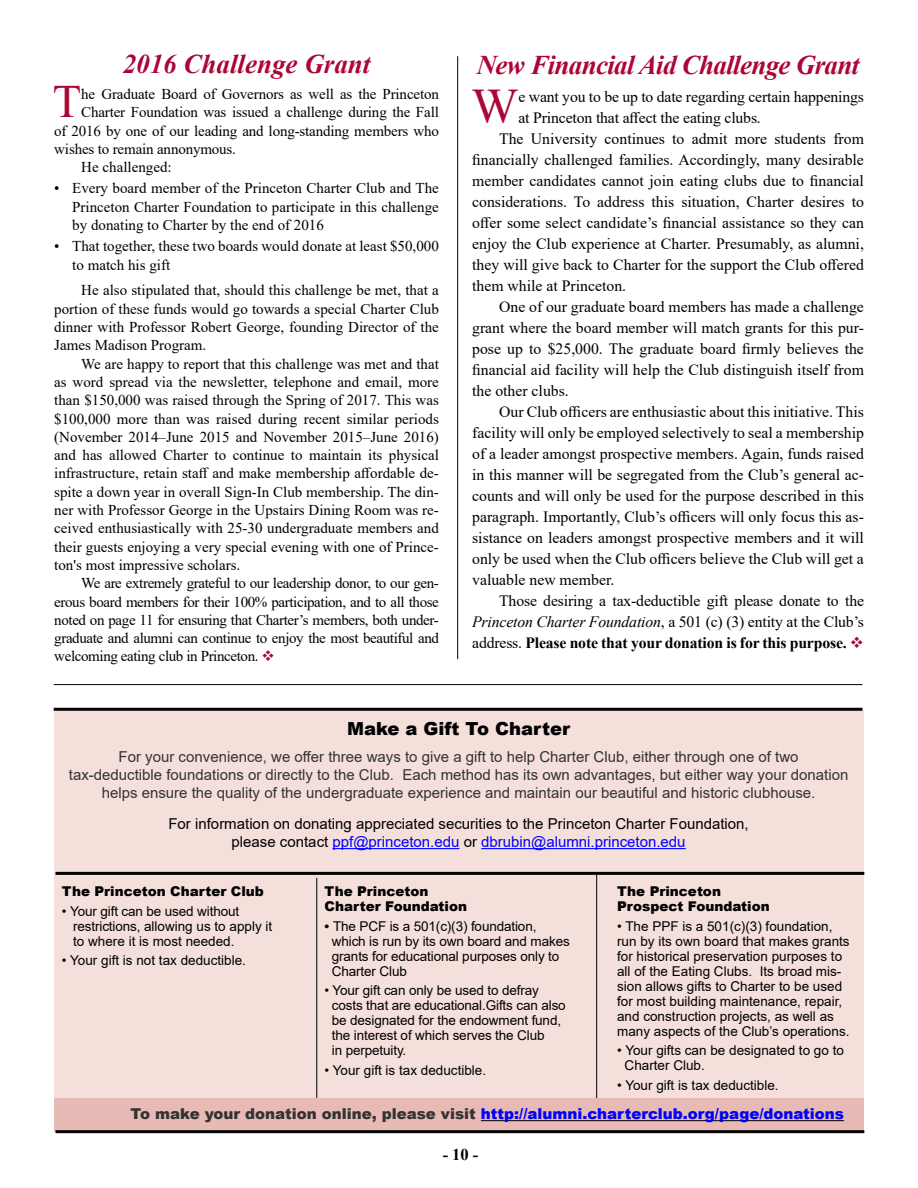
<style>
.page{position:relative;width:918px;height:1188px;background:#fff}
.page>*{position:absolute;margin:0;border:0;box-sizing:border-box;transform-origin:0 0}
.t1{font:49.8px "Times New Roman";color:#ab0635}
.t2{font:46.35px "Times New Roman";color:#ab0635}
.t3{font:italic 700 27px "Times New Roman";letter-spacing:-.025em;color:#ab0635}
.t4{font:italic 700 27px "Times New Roman";color:#ab0635}
.t5{font:900 18px "Arial";color:#000}
.t6{font:700 16.5px "Times New Roman";color:#000}
.t7{font:15.75px "Times New Roman";color:#000}
.t8{font:700 15.75px "Times New Roman";letter-spacing:-.01em;color:#000}
.t9{font:15px/18.3px "Times New Roman";color:#000;text-align:justify}
.t10{font:15px/18px "Arial";color:#333;text-align:center}
.t11{font:15px/18px "Arial";color:#000;text-align:center}
.t12{font:900 15px "Arial";color:#00f}
.t13{font:13.5px/15px "Arial";color:#000}
.t14{font:900 13.5px/15px "Arial";color:#000}
.s1{color:#ab0635}
.s2{font-style:italic}
.s3{font-weight:400}
.s4{color:#00f}
.s5{font-weight:700}
.s6{color:#333}
</style>
<div class="page">
<div style="left:54px;top:1098px;width:810px;height:34px;background:#e7bab5"></div>
<div style="left:54px;top:711px;width:810px;height:387px;background:#f4dfdb"></div>
<hr style="left:333px;top:848px;width:127px;height:1px;background:#00f">
<hr style="left:481px;top:848px;width:205px;height:1px;background:#00f">
<hr style="left:54px;top:708px;width:808px;height:3px;background:#000">
<hr style="left:56px;top:1130px;width:808px;height:3px;background:#000">
<hr style="left:457px;top:56px;width:1px;height:603px;background:#000">
<hr style="left:56px;top:872px;width:808px;height:3px;background:#000">
<hr style="left:481px;top:1120px;width:363px;height:1px;background:#000">
<hr style="left:54px;top:684px;width:808px;height:1px;background:#000">
<hr style="left:316px;top:878px;width:1px;height:220px;background:#000">
<hr style="left:596px;top:873px;width:1px;height:225px;background:#000">
<h3 class="t4" style="left:123px;top:45px;width:249px">2016 Challenge Grant</h3>
<h2 class="t2" style="left:53px;top:69px;width:30px">T</h2>
<p class="t9" style="left:81px;top:84px;width:359px">he Graduate Board of Governors as well as the Princeton</p>
<p class="t9" style="left:81px;top:103px;width:359px">Charter Foundation was issued a challenge during the Fall</p>
<p class="t9" style="left:54px;top:121px;width:386px">of 2016 by one of our leading and long-standing members who</p>
<p class="t9" style="left:54px;top:139px;width:183px">wishes to remain annonymous.</p>
<p class="t9" style="left:81px;top:158px;width:92px">He challenged:</p>
<p class="t9" style="left:72px;top:179px;width:368px;text-indent:-18px">• Every board member of the Princeton Charter Club and The Princeton Charter Foundation to participate in this challenge by donating to Charter by the end of 2016</p>
<p class="t9" style="left:72px;top:237px;width:368px;text-indent:-18px">• That together, these two boards would donate at least $50,000 to match his gift</p>
<p class="t9" style="left:54px;top:281px;width:386px;text-indent:27px">He also stipulated that, should this challenge be met, that a portion of these funds would go towards a special Charter Club dinner with Professor Robert George, founding Director of the James Madison Program.</p>
<p class="t9" style="left:54px;top:354px;width:386px;text-indent:27px">We are happy to report that this challenge was met and that as word spread via the newsletter, telephone and email, more than $150,000 was raised through the Spring of 2017. This was $100,000 more than was raised during recent similar periods (November 2014–June 2015 and November 2015–June 2016) and has allowed Charter to continue to maintain its physical infrastructure, retain staff and make membership affordable de&shy;spite a down year in overall Sign-In Club membership. The din&shy;ner with Professor George in the Upstairs Dining Room was re&shy;ceived enthusiastically with 25-30 undergraduate members and their guests enjoying a very special evening with one of Prince&shy;ton's most impressive scholars.</p>
<p class="t9" style="left:54px;top:574px;width:386px;text-indent:27px">We are extremely grateful to our leadership donor, to our gen&shy;erous board members for their 100% participation, and to all those noted on page 11 for ensuring that Charter’s members, both under&shy;graduate and alumni can continue to enjoy the most beautiful and welcoming eating club in Princeton. <span class="s1">❖</span></p>
<h3 class="t3" style="left:477px;top:46px;width:384px">New Financial Aid Challenge Grant</h3>
<h1 class="t1" style="left:472px;top:72px;width:48px">W</h1>
<p class="t7" style="left:518px;top:86px;width:347px">e want you to be up to date regarding certain happenings</p>
<p class="t7" style="left:518px;top:107px;width:244px">at Princeton that affect the eating clubs.</p>
<p class="t7" style="left:499px;top:128px;width:366px">The University continues to admit more students from</p>
<p class="t7" style="left:472px;top:149px;width:393px">financially challenged families. Accordingly, many desirable</p>
<p class="t7" style="left:472px;top:170px;width:393px">member candidates cannot join eating clubs due to financial</p>
<p class="t7" style="left:472px;top:191px;width:393px">considerations. To address this situation, Charter desires to</p>
<p class="t7" style="left:472px;top:212px;width:393px">offer some select candidate’s financial assistance so they can</p>
<p class="t7" style="left:472px;top:233px;width:393px">enjoy the Club experience at Charter. Presumably, as alumni,</p>
<p class="t7" style="left:472px;top:254px;width:393px">they will give back to Charter for the support the Club offered</p>
<p class="t7" style="left:472px;top:275px;width:155px">them while at Princeton.</p>
<p class="t7" style="left:499px;top:296px;width:366px">One of our graduate board members has made a challenge</p>
<p class="t7" style="left:472px;top:317px;width:393px">grant where the board member will match grants for this pur-</p>
<p class="t7" style="left:472px;top:338px;width:393px">pose up to $25,000. The graduate board firmly believes the</p>
<p class="t7" style="left:472px;top:359px;width:393px">financial aid facility will help the Club distinguish itself from</p>
<p class="t7" style="left:472px;top:380px;width:98px">the other clubs.</p>
<p class="t7" style="left:499px;top:401px;width:366px">Our Club officers are enthusiastic about this initiative. This</p>
<p class="t7" style="left:472px;top:422px;width:393px">facility will only be employed selectively to seal a membership</p>
<p class="t7" style="left:472px;top:443px;width:393px">of a leader amongst prospective members. Again, funds raised</p>
<p class="t7" style="left:472px;top:464px;width:393px">in this manner will be segregated from the Club’s general ac-</p>
<p class="t7" style="left:472px;top:485px;width:393px">counts and will only be used for the purpose described in this</p>
<p class="t7" style="left:472px;top:506px;width:393px">paragraph. Importantly, Club’s officers will only focus this as-</p>
<p class="t7" style="left:472px;top:527px;width:393px">sistance on leaders amongst prospective members and it will</p>
<p class="t7" style="left:472px;top:548px;width:393px">only be used when the Club officers believe the Club will get a</p>
<p class="t7" style="left:472px;top:569px;width:144px">valuable new member.</p>
<p class="t7" style="left:499px;top:590px;width:366px">Those desiring a tax-deductible gift please donate to the</p>
<p class="t7" style="left:472px;top:611px;width:393px"><span class="s2">Princeton Charter Foundation</span>, a 501 (c) (3) entity at the Club’s</p>
<p class="t8" style="left:472px;top:632px;width:391px"><span class="s3">address.</span> Please note that your donation is for this purpose. <span class="s1">❖</span></p>
<p class="t5" style="left:347px;top:715px;width:225px">Make a Gift To Charter</p>
<p class="t10" style="left:69px;top:747px;width:781px">For your convenience, we offer three ways to give a gift to help Charter Club, either through one of two<br>tax-deductible foundations or directly to the Club. Each method has its own advantages, but either way your donation helps ensure the quality of the undergraduate experience and maintain our beautiful and historic clubhouse.</p>
<p class="t11" style="left:168px;top:815px;width:582px">For information on donating appreciated securities to the Princeton Charter Foundation, please contact <span class="s4">ppf@princeton.edu</span> or <span class="s4">dbrubin@alumni.princeton.edu</span></p>
<p class="t14" style="left:617px;top:884px;width:154px">The Princeton<br>Prospect Foundation</p>
<p class="t13" style="left:617px;top:918px;width:234px">• The PPF is a 501(c)(3) foundation, run by its own board that makes grants for historical preservation purposes to all of the Eating Clubs. Its broad mis&shy;sion allows gifts to Charter to be used for most building maintenance, repair, and construction projects, as well as many aspects of the Club’s operations.</p>
<p class="t13" style="left:625px;top:1043px;width:221px;text-indent:-8px">• Your gifts can be designated to go to<br>Charter Club.</p>
<p class="t13" style="left:617px;top:1077px;width:163px">• Your gift is tax deductible.</p>
<p class="t14" style="left:325px;top:884px;width:144px">The Princeton<br>Charter Foundation</p>
<p class="t13" style="left:332px;top:918px;width:239px;text-indent:-7px"><span class="s5">•</span> The PCF is a 501(c)(3) foundation, which is run by its own board and makes grants for educational purposes only to<br>Charter Club</p>
<p class="t13" style="left:332px;top:983px;width:235px;text-indent:-7px">• Your gift can only be used to defray costs that are educational.Gifts can also be designated for the endowment fund, the interest of which serves the Club<br>in perpetuity.</p>
<p class="t13" style="left:325px;top:1062px;width:163px">• Your gift is tax deductible.</p>
<p class="t14" style="left:62px;top:884px;width:204px">The Princeton Charter Club</p>
<p class="t13" style="left:73px;top:904px;width:201px;text-indent:-11px">• Your gift can be used without restrictions, allowing us to apply it to where it is most needed.</p>
<p class="t13" style="left:62px;top:953px;width:186px">• Your gift is not tax deductible.</p>
<p class="t12" style="left:130px;top:1103px;width:715px"><span class="s6">To make your donation online, please visit</span> http://alumni.charterclub.org/page/donations</p>
<p class="t6" style="left:443px;top:1143px;width:37px">- 10 -</p>
</div>
